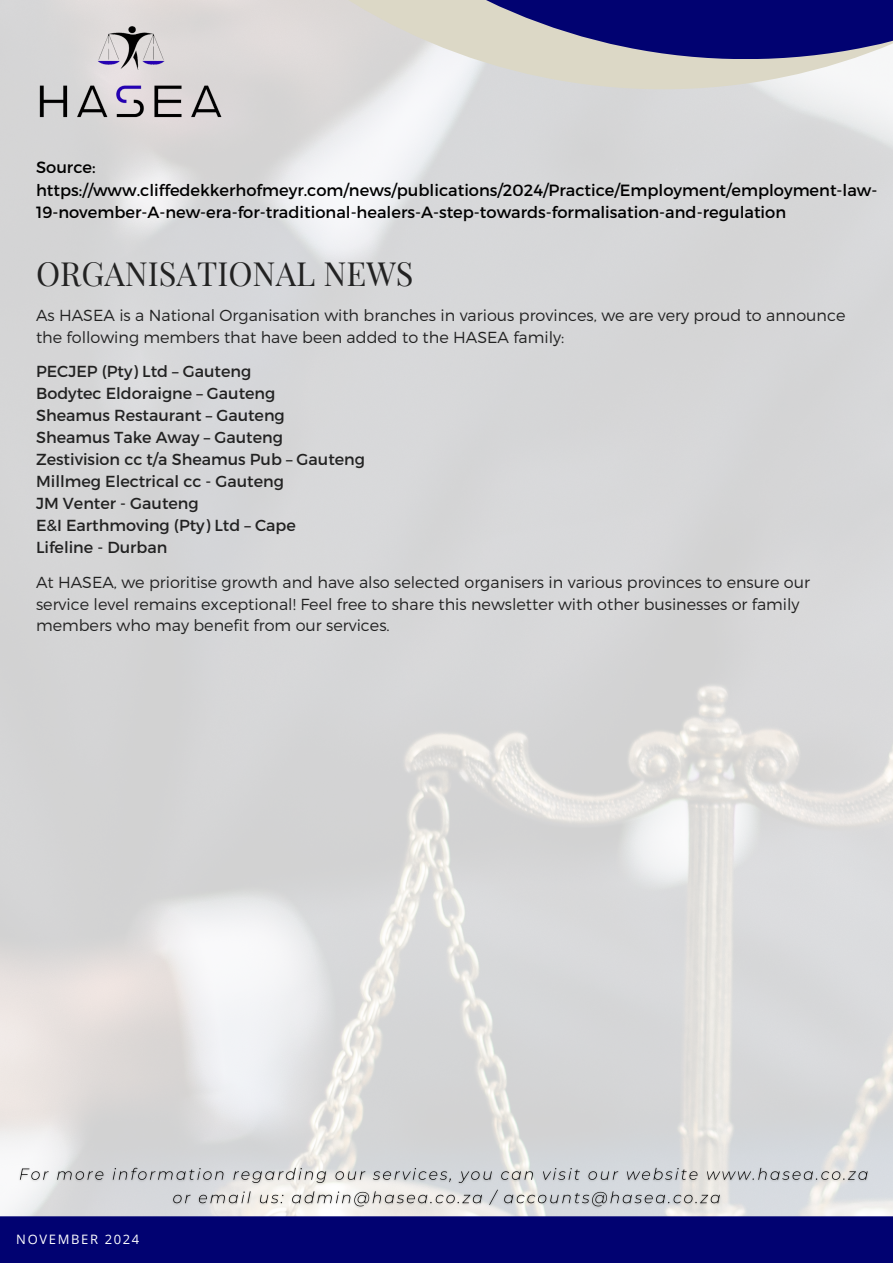
<style>
.page{position:relative;width:893px;height:1263px;background:#fff}
.page>*{position:absolute;margin:0;border:0;box-sizing:border-box;transform-origin:0 0}
.t1{font:32.62px "Playfair Display";color:#222}
.t2{font:16.27px/22.5px "Montserrat";color:#000}
.t3{font:300 15.98px/21.9px "Montserrat";color:#222}
.t4{font:15.98px/21.9px "Montserrat";color:#222}
.t5{font:12.98px "Open Sans";letter-spacing:.125em;color:#fff}
</style>
<div class="page">
<svg style="left:64px;top:0;width:829px;height:89px"></svg>
<svg style="left:147px;top:0;width:746px;height:59px"></svg>
<div style="left:0;top:1216px;width:893px;height:47px;background:#010271"></div>
<img style="left:36px;top:25px;width:186px;height:100px">
<img style="left:15px;top:1164px;width:861px;height:47px">
<p class="t2" style="left:36px;top:155px;width:843px">Source: https://www.cliffedekkerhofmeyr.com/news/publications/2024/Practice/Employment/employment-law-<br>19-november-A-new-era-for-traditional-healers-A-step-towards-formalisation-and-regulation</p>
<h2 class="t1" style="left:36px;top:251px;width:379px">ORGANISATIONAL NEWS</h2>
<h2 class="t3" style="left:36px;top:304px;width:811px">As HASEA is a National Organisation with branches in various provinces, we are very proud to announce the following members that have been added to the HASEA family:</h2>
<h2 class="t4" style="left:36px;top:360px;width:330px">PECJEP (Pty) Ltd – Gauteng<br>Bodytec Eldoraigne – Gauteng<br>Sheamus Restaurant – Gauteng<br>Sheamus Take Away – Gauteng<br>Zestivision cc t/a Sheamus Pub – Gauteng<br>Millmeg Electrical cc - Gauteng<br>JM Venter - Gauteng<br>E&amp;I Earthmoving (Pty) Ltd – Cape<br>Lifeline - Durban</h2>
<h2 class="t3" style="left:36px;top:570px;width:775px">At HASEA, we prioritise growth and have also selected organisers in various provinces to ensure our service level remains exceptional! Feel free to share this newsletter with other businesses or family members who may benefit from our services.</h2>
<p class="t5" style="left:16px;top:1230px;width:124px">NOVEMBER 2024</p>
</div>
